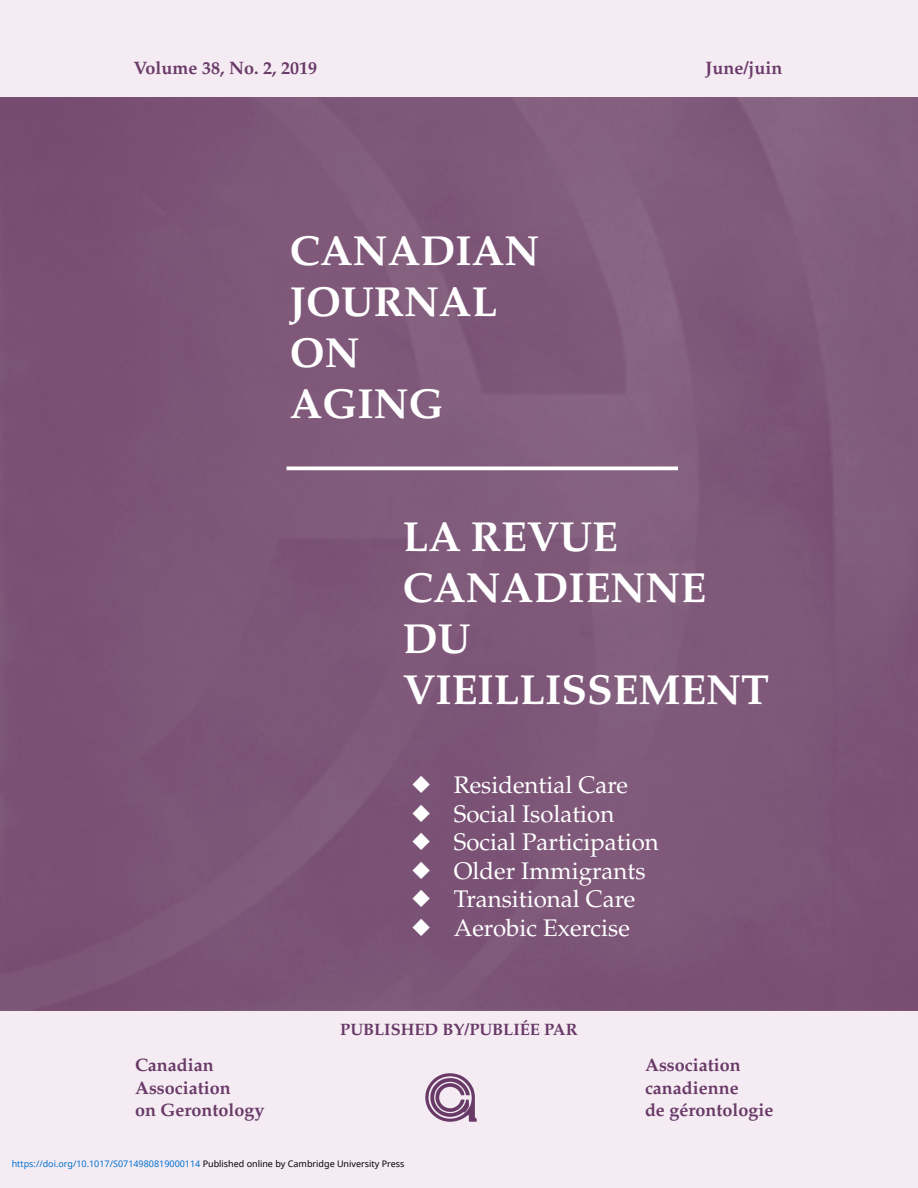
<style>
.page{position:relative;width:918px;height:1188px;background:#f4ebf3}
.page>*{position:absolute;margin:0;border:0;box-sizing:border-box;transform-origin:0 0}
.t1{font:700 42px/51px "Palatino";color:#fff}
.t2{font:24px/28.5px "Palatino";color:#fff}
.t3{font:700 18px "Palatino";color:#693a68}
.t4{font:700 16.5px "Palatino";color:#693a68}
.t5{font:9px "Noto Sans";color:#0172cf}
.s1{color:#000}
</style>
<div class="page">
<img style="left:0;top:97px;width:918px;height:914px">
<svg style="left:286px;top:466px;width:392px;height:4px;background:#efeaee"></svg>
<img style="left:426px;top:1073px;width:51px;height:49px">
<svg style="left:413px;top:776px;width:17px;height:18px"></svg>
<svg style="left:413px;top:805px;width:17px;height:17px"></svg>
<svg style="left:413px;top:833px;width:17px;height:18px"></svg>
<svg style="left:413px;top:862px;width:17px;height:17px"></svg>
<svg style="left:413px;top:890px;width:17px;height:18px"></svg>
<svg style="left:413px;top:919px;width:17px;height:17px"></svg>
<p class="t3" style="left:134px;top:61px;width:185px">Volume 38, No. 2, 2019</p>
<p class="t3" style="left:705px;top:61px;width:79px">June/juin</p>
<p class="t1" style="left:290px;top:230px;width:251px">CANADIAN<br>JOURNAL<br>ON<br>AGING</p>
<p class="t1" style="left:403px;top:516px;width:368px">LA REVUE<br>CANADIENNE<br>DU<br>VIEILLISSEMENT</p>
<p class="t2" style="left:454px;top:774px;width:207px">Residential Care<br>Social Isolation<br>Social Participation<br>Older Immigrants<br>Transitional Care<br>Aerobic Exercise</p>
<p class="t4" style="left:340px;top:1023px;width:239px">PUBLISHED BY/PUBLIÉE PAR</p>
<p class="t3" style="left:135px;top:1058px;width:80px">Canadian</p>
<p class="t3" style="left:645px;top:1058px;width:97px">Association</p>
<p class="t3" style="left:135px;top:1081px;width:97px">Association</p>
<p class="t3" style="left:645px;top:1081px;width:95px">canadienne</p>
<p class="t3" style="left:135px;top:1103px;width:131px">on Gerontology</p>
<p class="t3" style="left:645px;top:1103px;width:130px">de gérontologie</p>
<p class="t5" style="left:12px;top:1157px;width:394px">https://doi.org/10.1017/S0714980819000114 <span class="s1">Published online by Cambridge University Press</span></p>
</div>
